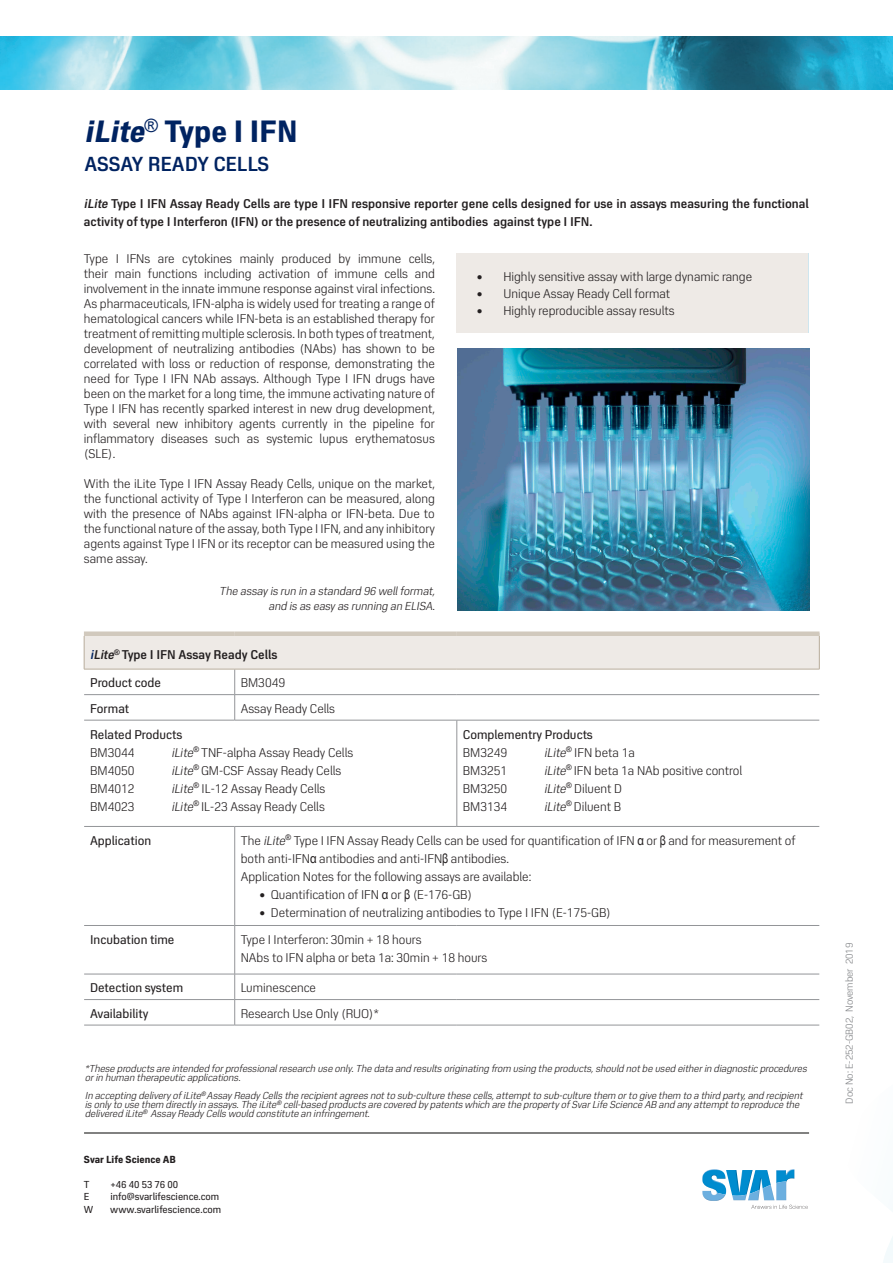
<style>
.page{position:relative;width:893px;height:1263px;background:#fff}
.page>*{position:absolute;margin:0;border:0;box-sizing:border-box;transform-origin:0 0}
.Headline_Front_Cover{font:700 31.5px "JP Special Sans";color:#002361}
.Headline_Front_Cover-2{font:600 21px "JP Special Sans";letter-spacing:-.005em;color:#002361}
.Copy{font:300 13.2px/15px "JP Special Sans";color:#231f20;text-align:justify}
.Copy-2{font:600 13.2px/17.2px "JP Special Sans";color:#231f20}
.t1{font:13.2px "JP Special Sans";color:#231f20}
.Product_Code_Bold{font:600 13.2px "JP Special Sans";color:#231f20}
.Body_Copy{font:italic 300 12px/15px "JP Special Sans";color:#231f20;text-align:right}
.t2{font:italic 300 10.5px/9px "JP Special Sans";color:#231f20}
.t3{font:10.5px "JP Special Sans";color:#231f20}
.t4{font:300 10.5px "JP Special Sans";color:#808285}
.t5{font:700 10.5px "JP Special Sans";color:#231f20}
.s1{font-style:italic}
.s2{font-style:italic;color:#002361}
.s3{font-weight:600}
.s4{font-family:"Arial Narrow";font-weight:400}
</style>
<div class="page">
<svg style="left:883px;top:1237px;width:10px;height:26px"></svg>
<img style="left:0;top:37px;width:893px;height:53px">
<img style="left:457px;top:349px;width:352px;height:261px">
<div style="left:84px;top:634px;width:735px;height:35px;background:#eeeae6"></div>
<hr style="left:84px;top:694px;width:151px;height:1px;background:#939598">
<hr style="left:235px;top:694px;width:222px;height:1px;background:#939598">
<svg style="left:234px;top:670px;width:1px;height:50px"></svg>
<hr style="left:457px;top:694px;width:362px;height:1px;background:#939598">
<hr style="left:234px;top:827px;width:1px;height:98px;background:#939598">
<hr style="left:84px;top:925px;width:151px;height:1px;background:#939598">
<hr style="left:235px;top:925px;width:222px;height:1px;background:#939598">
<hr style="left:234px;top:926px;width:1px;height:48px;background:#939598">
<hr style="left:457px;top:925px;width:362px;height:1px;background:#939598">
<hr style="left:84px;top:974px;width:151px;height:1px;background:#939598">
<hr style="left:235px;top:974px;width:222px;height:1px;background:#939598">
<hr style="left:457px;top:974px;width:362px;height:1px;background:#939598">
<hr style="left:84px;top:999px;width:151px;height:1px;background:#939598">
<hr style="left:235px;top:999px;width:222px;height:1px;background:#939598">
<svg style="left:234px;top:974px;width:1px;height:51px"></svg>
<hr style="left:457px;top:999px;width:362px;height:1px;background:#939598">
<hr style="left:84px;top:1025px;width:151px;height:1px;background:#939598">
<hr style="left:235px;top:1025px;width:222px;height:1px;background:#939598">
<hr style="left:457px;top:1025px;width:362px;height:1px;background:#939598">
<hr style="left:84px;top:720px;width:151px;height:1px;background:#939598">
<hr style="left:235px;top:720px;width:222px;height:1px;background:#939598">
<hr style="left:457px;top:720px;width:362px;height:1px;background:#939598">
<hr style="left:457px;top:720px;width:1px;height:106px;background:#939598">
<hr style="left:84px;top:826px;width:151px;height:1px;background:#939598">
<hr style="left:235px;top:826px;width:222px;height:1px;background:#939598">
<hr style="left:457px;top:826px;width:362px;height:1px;background:#939598">
<div style="left:84px;top:631px;width:151px;height:5px;background:#d1c9bd"></div>
<div style="left:235px;top:631px;width:222px;height:5px;background:#d1c9bd"></div>
<div style="left:457px;top:631px;width:362px;height:5px;background:#d1c9bd"></div>
<hr style="left:84px;top:636px;width:1px;height:33px;background:#b9ad9c">
<hr style="left:819px;top:636px;width:1px;height:33px;background:#b9ad9c">
<hr style="left:84px;top:669px;width:151px;height:1px;background:#b9ad9c">
<hr style="left:235px;top:669px;width:222px;height:1px;background:#b9ad9c">
<hr style="left:457px;top:669px;width:362px;height:1px;background:#b9ad9c">
<div style="left:457px;top:253px;width:351px;height:80px;background:#eeeae6"></div>
<img style="left:702px;top:1169px;width:46px;height:27px">
<img style="left:776px;top:1169px;width:18px;height:9px">
<img style="left:748px;top:1170px;width:21px;height:8px">
<svg style="left:702px;top:1176px;width:23px;height:15px"></svg>
<img style="left:702px;top:1191px;width:23px;height:10px">
<svg style="left:733px;top:1178px;width:75px;height:31px"></svg>
<img style="left:776px;top:1181px;width:10px;height:19px">
<hr style="left:84px;top:1133px;width:725px;height:1px;background:#040503">
<p class="Headline_Front_Cover" style="left:85px;top:115px;width:215px"><span class="s1">iLite</span><sup>®</sup> Type I IFN</p>
<p class="Headline_Front_Cover-2" style="left:85px;top:153px;width:186px">ASSAY READY CELLS</p>
<p class="Copy-2" style="left:84px;top:195px;width:726px"><span class="s1">iLite</span> Type I IFN Assay Ready Cells are type I IFN responsive reporter gene cells designed for use in assays measuring the functional activity of type I Interferon (IFN) or the presence of neutralizing antibodies against type I IFN.</p>
<p class="Copy" style="left:84px;top:251px;width:353px">Type I IFNs are cytokines mainly produced by immune cells, their main functions including activation of immune cells and involvement in the innate immune response against viral infections.<br>As pharmaceuticals, IFN-alpha is widely used for treating a range of hematological cancers while IFN-beta is an established therapy for treatment of remitting multiple sclerosis. In both types of treatment, development of neutralizing antibodies (NAbs) has shown to be correlated with loss or reduction of response, demonstrating the need for Type I IFN NAb assays. Although Type I IFN drugs have been on the market for a long time, the immune activating nature of Type I IFN has recently sparked interest in new drug development, with several new inhibitory agents currently in the pipeline for inflammatory diseases such as systemic lupus erythematosus (SLE).</p>
<p class="Copy" style="left:84px;top:476px;width:353px">With the iLite Type I IFN Assay Ready Cells, unique on the market, the functional activity of Type I Interferon can be measured, along with the presence of NAbs against IFN-alpha or IFN-beta. Due to the functional nature of the assay, both Type I IFN, and any inhibitory agents against Type I IFN or its receptor can be measured using the same assay.</p>
<p class="Body_Copy" style="left:219px;top:584px;width:219px">The assay is run in a standard 96 wellformat, and is as easy as running an ELISA.</p>
<p class="Product_Code_Bold" style="left:90px;top:648px;width:189px"><span class="s2">i</span><span class="s1">Lite</span><sup>®</sup> Type I IFN Assay Ready Cells</p>
<p class="t1" style="left:90px;top:676px;width:72px">Product code</p>
<p class="Copy" style="left:241px;top:675px;width:46px">BM3049</p>
<p class="t1" style="left:90px;top:701px;width:41px">Format</p>
<p class="Copy" style="left:241px;top:701px;width:96px">Assay Ready Cells</p>
<p class="t1" style="left:90px;top:727px;width:94px">Related Products</p>
<p class="Copy" style="left:90px;top:744px;width:46px">BM3044</p>
<p class="Copy" style="left:171px;top:744px;width:183px"><span class="s1">iLite</span><sup>®</sup> TNF-alpha Assay Ready Cells</p>
<p class="Copy" style="left:90px;top:762px;width:46px">BM4050</p>
<p class="Copy" style="left:171px;top:762px;width:172px"><span class="s1">iLite</span><sup>®</sup> GM-CSF Assay Ready Cells</p>
<p class="Copy" style="left:90px;top:780px;width:46px">BM4012</p>
<p class="Copy" style="left:171px;top:780px;width:156px"><span class="s1">iLite</span><sup>®</sup> IL-12 Assay Ready Cells</p>
<p class="Copy" style="left:90px;top:798px;width:46px">BM4023</p>
<p class="Copy" style="left:171px;top:798px;width:155px"><span class="s1">iLite</span><sup>®</sup> IL-23 Assay Ready Cells</p>
<p class="Copy" style="left:476px;top:268px;width:277px"><span class="s3">•</span> Highly sensitive assay with large dynamic range</p>
<p class="Copy" style="left:476px;top:286px;width:195px"><span class="s3">•</span> Unique Assay Ready Cell format</p>
<p class="Copy" style="left:476px;top:303px;width:200px"><span class="s3">•</span> Highly reproducible assay results</p>
<p class="t1" style="left:463px;top:727px;width:132px">Complementry Products</p>
<p class="Copy" style="left:463px;top:744px;width:46px">BM3249</p>
<p class="Copy" style="left:544px;top:744px;width:92px"><span class="s1">iLite</span><sup>®</sup> IFN beta 1a</p>
<p class="Copy" style="left:463px;top:762px;width:46px">BM3251</p>
<p class="Copy" style="left:544px;top:762px;width:200px"><span class="s1">iLite</span><sup>®</sup> IFN beta 1a NAb positive control</p>
<p class="Copy" style="left:463px;top:780px;width:46px">BM3250</p>
<p class="Copy" style="left:544px;top:780px;width:80px"><span class="s1">iLite</span><sup>®</sup> Diluent D</p>
<p class="Copy" style="left:463px;top:798px;width:46px">BM3134</p>
<p class="Copy" style="left:544px;top:798px;width:79px"><span class="s1">iLite</span><sup>®</sup> Diluent B</p>
<p class="t1" style="left:90px;top:833px;width:63px">Application</p>
<p class="Copy" style="left:241px;top:831px;width:556px;line-height:18px">The <span class="s1">iLite</span><sup>®</sup> Type I IFN Assay Ready Cells can be used for quantification of IFN <span class="s4">α</span> or <span class="s4">β</span> and for measurement of both anti-IFN<span class="s4">α</span> antibodies and anti-IFN<span class="s4">β</span> antibodies.</p>
<p class="Copy" style="left:241px;top:868px;width:292px">Application Notes for the following assays are available:</p>
<p class="Copy" style="left:259px;top:886px;width:215px">• Quantification of IFN <span class="s4">α</span> or <span class="s4">β</span> (E-176-GB)</p>
<p class="Copy" style="left:259px;top:904px;width:353px">• Determination of neutralizing antibodies to Type I IFN (E-175-GB)</p>
<p class="t1" style="left:90px;top:932px;width:86px">Incubation time</p>
<p class="Copy" style="left:241px;top:932px;width:183px">Type I Interferon: 30min + 18 hours</p>
<p class="Copy" style="left:241px;top:950px;width:248px">NAbs to IFN alpha or beta 1a: 30min + 18 hours</p>
<p class="t1" style="left:90px;top:981px;width:95px">Detection system</p>
<p class="Copy" style="left:241px;top:980px;width:77px">Luminescence</p>
<p class="t1" style="left:90px;top:1006px;width:60px">Availability</p>
<p class="Copy" style="left:241px;top:1006px;width:140px">Research Use Only (RUO)*</p>
<p class="t2" style="left:85px;top:1064px;width:726px">*These products are intended forprofessionalresearch use only.The data and results originating from using the products,should notbe used eitherin diagnostic procedures orin human therapeutic applications.</p>
<p class="t2" style="left:85px;top:1091px;width:722px">In accepting deliveryofiLite<sup>®</sup> AssayReadyCells the recipientagrees notto sub-culture these cells,attemptto sub-culture them orto give them to a third party,and recipient is onlyto use them directlyin assays.The iLite<sup>®</sup> cell-based products are covered bypatents which are the propertyofSvarLife Science AB and anyattemptto reproduce the delivered iLite<sup>®</sup> AssayReadyCells would constitute an infringement.</p>
<p class="t5" style="left:84px;top:1153px;width:93px">Svar Life Science AB</p>
<p class="t3" style="left:84px;top:1179px;width:7px">T</p>
<p class="t3" style="left:111px;top:1179px;width:69px">+46 40 53 76 00</p>
<p class="t3" style="left:84px;top:1191px;width:7px">E</p>
<p class="t3" style="left:110px;top:1191px;width:110px">info@svarlifescience.com</p>
<p class="t3" style="left:84px;top:1204px;width:11px">W</p>
<p class="t3" style="left:110px;top:1204px;width:112px">www.svarlifescience.com</p>
<p class="t4" style="left:843px;top:1103px;width:162px;rotate:-90deg">Doc No: E-252-GB02, November 2019</p>
</div>
